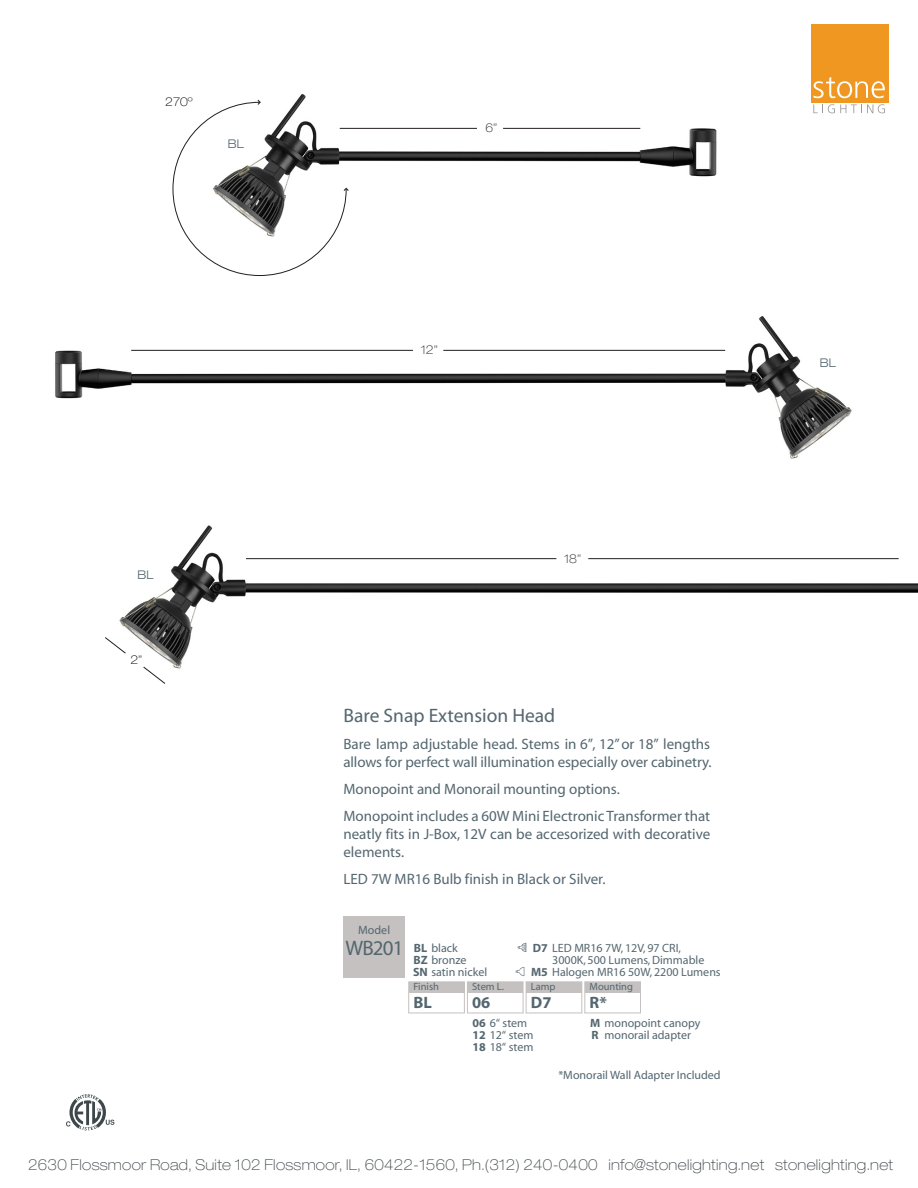
<style>
.page{position:relative;width:918px;height:1188px;background:#fff}
.page>*{position:absolute;margin:0;border:0;box-sizing:border-box;transform-origin:0 0}
.t1{font:21px "Myriad";letter-spacing:-.04em;color:#54666f}
.t2{font:19.5px "Myriad";color:#54666f}
.t3{font:700 16.5px "Myriad";color:#54666f}
.t4{font:15px/18px "Myriad";color:#54666f}
.t5{font:100 expanded 15px "Helvetica Neue LT Std";letter-spacing:.02em;color:#3f484b}
.t6{font:15px "Myriad";color:#556770}
.t7{font:12px/12px "Myriad";color:#54666f}
.t8{font:12px/24px "Myriad";color:#556770}
.t9{font:100 expanded 12px "Helvetica Neue LT Std";color:#231f20}
.t10{font:300 expanded 12px "Helvetica Neue LT Std";color:#54666f}
.t11{font:100 expanded 12px "Helvetica Neue LT Std";color:#000}
.t12{font:10.5px "Myriad";color:#54666f}
.s1{font-weight:700}
</style>
<div class="page">
<img style="left:119px;top:525px;width:799px;height:144px">
<img style="left:55px;top:316px;width:797px;height:143px">
<img style="left:258px;top:94px;width:459px;height:83px">
<hr style="left:340px;top:128px;width:137px;height:1px;background:#231f20">
<hr style="left:503px;top:128px;width:137px;height:1px;background:#231f20">
<svg style="left:172px;top:100px;width:177px;height:176px"></svg>
<svg style="left:813px;top:104px;width:72px;height:9px"></svg>
<div style="left:811px;top:24px;width:78px;height:78px;background:#ef9720"></div>
<svg style="left:813px;top:77px;width:72px;height:21px"></svg>
<svg style="left:66px;top:1094px;width:48px;height:37px"></svg>
<div style="left:408px;top:981px;width:57px;height:32px;border:1px solid #c4c1c0"></div>
<div style="left:409px;top:982px;width:55px;height:10px;background:#c4c1c0"></div>
<div style="left:467px;top:981px;width:56px;height:32px;border:1px solid #c4c1c0"></div>
<div style="left:467px;top:982px;width:56px;height:10px;background:#c4c1c0"></div>
<div style="left:526px;top:981px;width:56px;height:32px;border:1px solid #c4c1c0"></div>
<div style="left:526px;top:982px;width:56px;height:10px;background:#c4c1c0"></div>
<div style="left:584px;top:981px;width:57px;height:32px;border:1px solid #c4c1c0"></div>
<div style="left:585px;top:982px;width:55px;height:10px;background:#c4c1c0"></div>
<div style="left:343px;top:917px;width:62px;height:61px;background:#c4c1c0"></div>
<svg style="left:516px;top:967px;width:8px;height:9px"></svg>
<svg style="left:518px;top:943px;width:8px;height:9px"></svg>
<hr style="left:443px;top:350px;width:282px;height:1px;background:#231f20">
<hr style="left:131px;top:350px;width:282px;height:1px;background:#231f20">
<hr style="left:588px;top:558px;width:311px;height:1px;background:#231f20">
<hr style="left:246px;top:558px;width:310px;height:1px;background:#231f20">
<svg style="left:105px;top:637px;width:21px;height:17px"></svg>
<svg style="left:143px;top:666px;width:23px;height:18px"></svg>
<p class="t11" style="left:165px;top:95px;width:29px">270º</p>
<p class="t10" style="left:228px;top:137px;width:18px">BL</p>
<p class="t10" style="left:138px;top:567px;width:18px">BL</p>
<p class="t11" style="left:130px;top:653px;width:13px">2”</p>
<p class="t9" style="left:486px;top:121px;width:13px">6”</p>
<p class="t9" style="left:421px;top:343px;width:19px">12”</p>
<p class="t9" style="left:564px;top:551px;width:19px">18”</p>
<h2 class="t2" style="left:343px;top:706px;width:213px">Bare Snap Extension Head</h2>
<p class="t4" style="left:343px;top:736px;width:370px">Bare lamp adjustable head. Stems in 6”, 12”or 18” lengths allows for perfect wall illumination especially over cabinetry.</p>
<p class="t4" style="left:343px;top:776px;width:368px;line-height:27px">Monopoint and Monorail mounting options.<br>Monopoint includes a 60W Mini Electronic Transformer that</p>
<p class="t4" style="left:343px;top:826px;width:368px">neatly fits in J-Box, 12V can be accesorized with decorative elements.</p>
<p class="t6" style="left:343px;top:872px;width:264px">LED 7W MR16 Bulb finish in Black or Silver.</p>
<p class="t7" style="left:358px;top:924px;width:33px">Model</p>
<h1 class="t1" style="left:345px;top:937px;width:60px">WB201</h1>
<p class="t8" style="left:531px;top:936px;width:191px"><span class="s1">D7</span> LED MR16 7W, 12V, 97 CRI,<br><span class="s1">M5</span> Halogen MR16 50W, 2200 Lumens</p>
<p class="t7" style="left:413px;top:942px;width:76px"><span class="s1">BL</span> black<br><span class="s1">BZ</span> bronze<br><span class="s1">SN</span> satin nickel</p>
<p class="t12" style="left:472px;top:981px;width:33px">Stem L.</p>
<p class="t3" style="left:472px;top:994px;width:20px">06</p>
<p class="t7" style="left:473px;top:1017px;width:62px"><span class="s1">06</span> 6“ stem<br><span class="s1">12</span> 12“ stem<br><span class="s1">18</span> 18“ stem</p>
<p class="t7" style="left:590px;top:1017px;width:112px"><span class="s1">M</span> monopoint canopy<br><span class="s1">R</span></p>
<p class="t8" style="left:552px;top:948px;width:154px">3000K, 500 Lumens, Dimmable</p>
<p class="t12" style="left:413px;top:981px;width:27px">Finish</p>
<p class="t3" style="left:413px;top:994px;width:20px">BL</p>
<p class="t12" style="left:590px;top:981px;width:45px">Mounting</p>
<p class="t3" style="left:590px;top:994px;width:19px">R*</p>
<p class="t12" style="left:531px;top:981px;width:26px">Lamp</p>
<p class="t3" style="left:531px;top:994px;width:22px">D7</p>
<p class="t7" style="left:604px;top:1029px;width:88px">monorail adapter</p>
<p class="t7" style="left:558px;top:1069px;width:164px">*Monorail Wall Adapter Included</p>
<p class="t10" style="left:820px;top:356px;width:18px">BL</p>
<p class="t5" style="left:28px;top:1155px;width:866px">2630 Flossmoor Road, Suite 102 Flossmoor, IL, 60422-1560, Ph.(312) 240-0400 info@stonelighting.net stonelighting.net</p>
</div>
